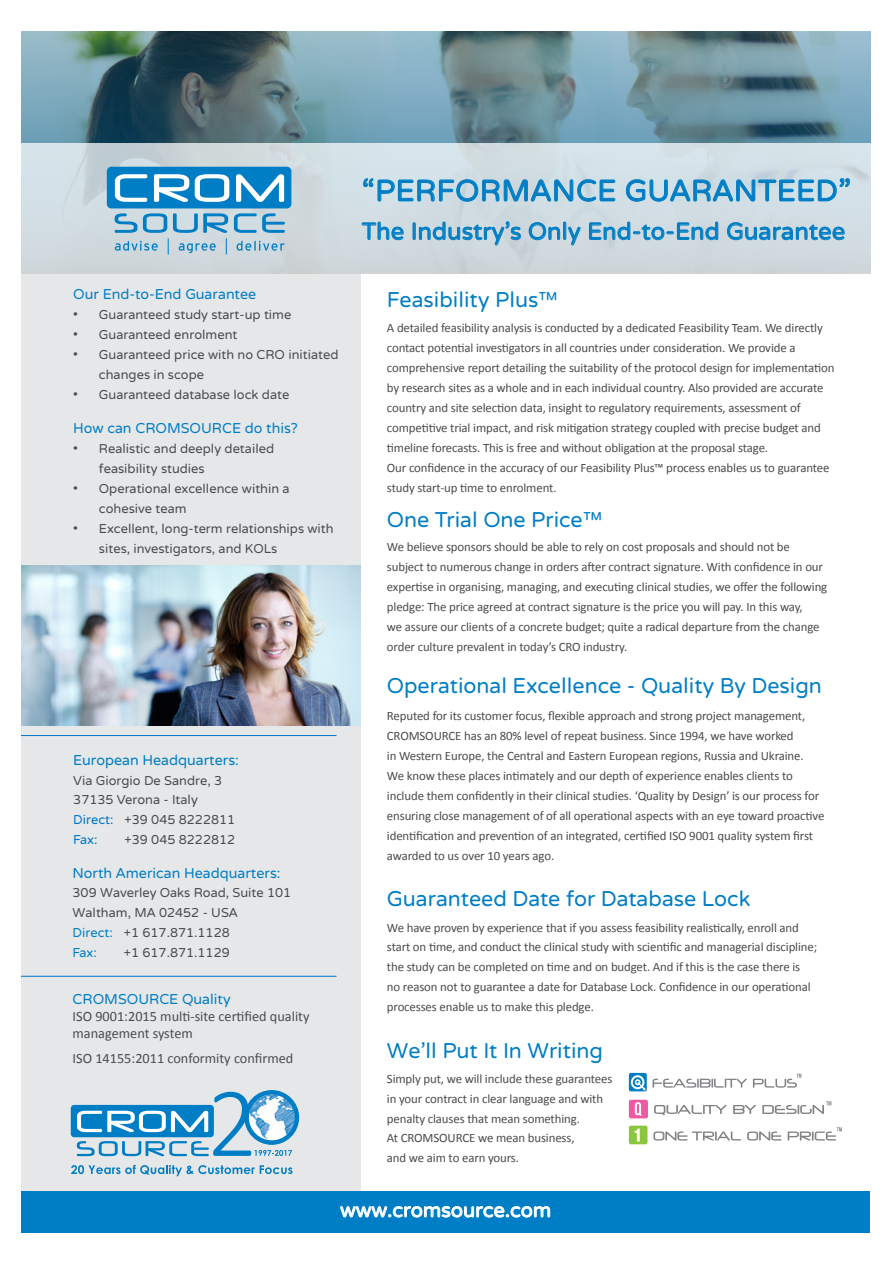
<style>
.page{position:relative;width:893px;height:1263px;background:#fff}
.page>*{position:absolute;margin:0;border:0;box-sizing:border-box;transform-origin:0 0}
.t1{font:30px "Varela Round";letter-spacing:.01em;color:#007ec5}
.t2{font:23.55px "Varela Round";letter-spacing:.01em;color:#007ec5}
.t3{font:21.45px "Varela Round";color:#007ec5}
.t4{font:19.95px "Varela Round";color:#fff}
.t5{font:14.25px/17.1px "Calibri";color:#4b4c4d}
.t6{font:14.25px "Varela Round";color:#007ec5}
.t7{font:12.9px/20px "Calibri";letter-spacing:-.01em;color:#4b4c4d}
.t8{font:12.9px/20px "Varela Round";color:#4b4c4d}
.s1{color:#0076c8}
.s2{color:#007ec5}
.s3{font-family:"Varela Round";color:#007ec5}
</style>
<div class="page">
<div style="left:21px;top:250px;width:340px;height:950px;background:#e6e7e9"></div>
<svg style="left:21px;top:32px;width:849px;height:111px;background:#678a96"></svg>
<div style="left:21px;top:143px;width:849px;height:131px;background:#d1dce1"></div>
<div style="left:21px;top:1191px;width:849px;height:41px;background:#007ec5"></div>
<svg style="left:340px;top:1206px;width:211px;height:12px"></svg>
<div style="left:107px;top:167px;width:184px;height:41px;background:#007ec5;border-radius:5px"></div>
<svg style="left:115px;top:174px;width:32px;height:28px"></svg>
<svg style="left:154px;top:174px;width:35px;height:28px"></svg>
<svg style="left:195px;top:174px;width:34px;height:28px"></svg>
<svg style="left:236px;top:174px;width:48px;height:28px"></svg>
<svg style="left:234px;top:213px;width:51px;height:20px"></svg>
<svg style="left:115px;top:213px;width:113px;height:42px"></svg>
<svg style="left:237px;top:241px;width:48px;height:10px"></svg>
<svg style="left:363px;top:178px;width:253px;height:24px"></svg>
<svg style="left:626px;top:178px;width:224px;height:24px"></svg>
<img style="left:21px;top:565px;width:340px;height:160px">
<hr style="left:21px;top:735px;width:316px;height:1px;background:#0076c8">
<hr style="left:21px;top:976px;width:316px;height:1px;background:#0076c8">
<div style="left:71px;top:1105px;width:143px;height:32px;background:#007ec5;border-radius:3px"></div>
<svg style="left:71px;top:1165px;width:222px;height:11px"></svg>
<svg style="left:77px;top:1090px;width:222px;height:66px"></svg>
<svg style="left:361px;top:221px;width:43px;height:19px"></svg>
<svg style="left:412px;top:221px;width:109px;height:25px"></svg>
<svg style="left:528px;top:221px;width:53px;height:25px"></svg>
<svg style="left:589px;top:221px;width:130px;height:19px"></svg>
<svg style="left:727px;top:222px;width:118px;height:18px"></svg>
<svg style="left:652px;top:1078px;width:95px;height:10px"></svg>
<div style="left:629px;top:1073px;width:18px;height:18px;background:#007ec5;border-radius:2px"></div>
<svg style="left:753px;top:1074px;width:48px;height:14px"></svg>
<svg style="left:631px;top:1075px;width:15px;height:16px"></svg>
<svg style="left:653px;top:1131px;width:88px;height:10px"></svg>
<svg style="left:747px;top:1131px;width:34px;height:9px"></svg>
<div style="left:629px;top:1126px;width:18px;height:18px;background:#8bc63e;border-radius:2px"></div>
<svg style="left:635px;top:1128px;width:5px;height:13px"></svg>
<svg style="left:788px;top:1127px;width:54px;height:13px"></svg>
<svg style="left:654px;top:1105px;width:73px;height:10px"></svg>
<svg style="left:733px;top:1105px;width:23px;height:9px"></svg>
<div style="left:629px;top:1100px;width:19px;height:18px;background:#ef59a1;border-radius:2px"></div>
<svg style="left:762px;top:1101px;width:69px;height:13px"></svg>
<svg style="left:635px;top:1102px;width:6px;height:14px"></svg>
<p class="t1" style="left:362px;top:173px;width:490px">“PERFORMANCE GUARANTEED”</p>
<p class="t6" style="left:73px;top:286px;width:185px">Our End-to-End Guarantee</p>
<p class="t8" style="left:73px;top:305px;width:220px">• Guaranteed study start-up time</p>
<p class="t8" style="left:73px;top:325px;width:166px">• Guaranteed enrolment</p>
<p class="t8" style="left:99px;top:345px;width:241px;text-indent:-26px">• Guaranteed price with no CRO initiated changes in scope</p>
<p class="t8" style="left:73px;top:385px;width:218px">• Guaranteed database lock date</p>
<p class="t6" style="left:73px;top:420px;width:226px">How can CROMSOURCE do this?</p>
<p class="t8" style="left:99px;top:439px;width:177px;text-indent:-26px">• Realistic and deeply detailed feasibility studies</p>
<p class="t8" style="left:99px;top:479px;width:192px;text-indent:-26px">• Operational excellence within a cohesive team</p>
<p class="t8" style="left:99px;top:519px;width:236px;text-indent:-26px">• Excellent, long-term relationships with sites, investigators, and KOLs</p>
<p class="t6" style="left:73px;top:751px;width:167px">European Headquarters:</p>
<p class="t8" style="left:73px;top:770px;width:163px">Via Giorgio De Sandre, 3<br>37135 Verona - Italy<br><span class="s1">Direct:</span> +39 045 8222811<br><span class="s1">Fax:</span></p>
<p class="t8" style="left:125px;top:830px;width:112px">+39 045 8222812</p>
<p class="t6" style="left:73px;top:864px;width:210px">North American Headquarters:</p>
<p class="t8" style="left:73px;top:883px;width:220px">309 Waverley Oaks Road, Suite 101<br>Waltham, MA 02452 - USA<br><span class="s2">Direct:</span> +1 617.871.1128<br><span class="s2">Fax:</span></p>
<p class="t8" style="left:124px;top:943px;width:107px">+1 617.871.1129</p>
<p class="t5" style="left:73px;top:991px;width:238px"><span class="s3">CROMSOURCE Quality<br></span>ISO 9001:2015 multi-site certified quality management system</p>
<p class="t5" style="left:73px;top:1050px;width:222px">ISO 14155:2011 conformity confirmed</p>
<p class="t2" style="left:362px;top:218px;width:485px">The Industry’s Only End-to-End Guarantee</p>
<p class="t3" style="left:387px;top:287px;width:173px">Feasibility Plus™</p>
<p class="t7" style="left:387px;top:318px;width:449px">A detailed feasibility analysis is conducted by a dedicated Feasibility Team. We directly contact potential investigators in all countries under consideration. We provide a comprehensive report detailing the suitability of the protocol design for implementation by research sites as a whole and in each individual country. Also provided are accurate country and site selection data, insight to regulatory requirements, assessment of competitive trial impact, and risk mitigation strategy coupled with precise budget and timeline forecasts. This is free and without obligation at the proposal stage.<br>Our confidence in the accuracy of our Feasibility Plus™ process enables us to guarantee study start-up time to enrolment.</p>
<p class="t3" style="left:387px;top:508px;width:217px">One Trial One Price™</p>
<p class="t7" style="left:387px;top:537px;width:442px">We believe sponsors should be able to rely on cost proposals and should not be subject to numerous change in orders after contract signature. With confidence in our expertise in organising, managing, and executing clinical studies, we offer the following pledge: The price agreed at contract signature is the price you will pay. In this way,<br>we assure our clients of a concrete budget; quite a radical departure from the change order culture prevalent in today’s CRO industry.</p>
<p class="t3" style="left:387px;top:673px;width:436px">Operational Excellence - Quality By Design</p>
<p class="t7" style="left:387px;top:705px;width:439px">Reputed for its customer focus, flexible approach and strong project management, CROMSOURCE has an 80% level of repeat business. Since 1994, we have worked<br>in Western Europe, the Central and Eastern European regions, Russia and Ukraine.<br>We know these places intimately and our depth of experience enables clients to include them confidently in their clinical studies. ‘Quality by Design’ is our process for ensuring close management of of all operational aspects with an eye toward proactive identification and prevention of an integrated, certified ISO 9001 quality system first awarded to us over 10 years ago.</p>
<p class="t3" style="left:387px;top:886px;width:365px">Guaranteed Date for Database Lock</p>
<p class="t7" style="left:387px;top:917px;width:432px">We have proven by experience that if you assess feasibility realistically, enroll and start on time, and conduct the clinical study with scientific and managerial discipline; the study can be completed on time and on budget. And if this is the case there is<br>no reason not to guarantee a date for Database Lock. Confidence in our operational processes enable us to make this pledge.</p>
<p class="t3" style="left:387px;top:1038px;width:218px">We’ll Put It In Writing</p>
<p class="t7" style="left:387px;top:1068px;width:227px">Simply put, we will include these guarantees in your contract in clear language and with penalty clauses that mean something.<br>At CROMSOURCE we mean business,<br>and we aim to earn yours.</p>
<p class="t4" style="left:340px;top:1198px;width:213px">www.cromsource.com</p>
</div>
